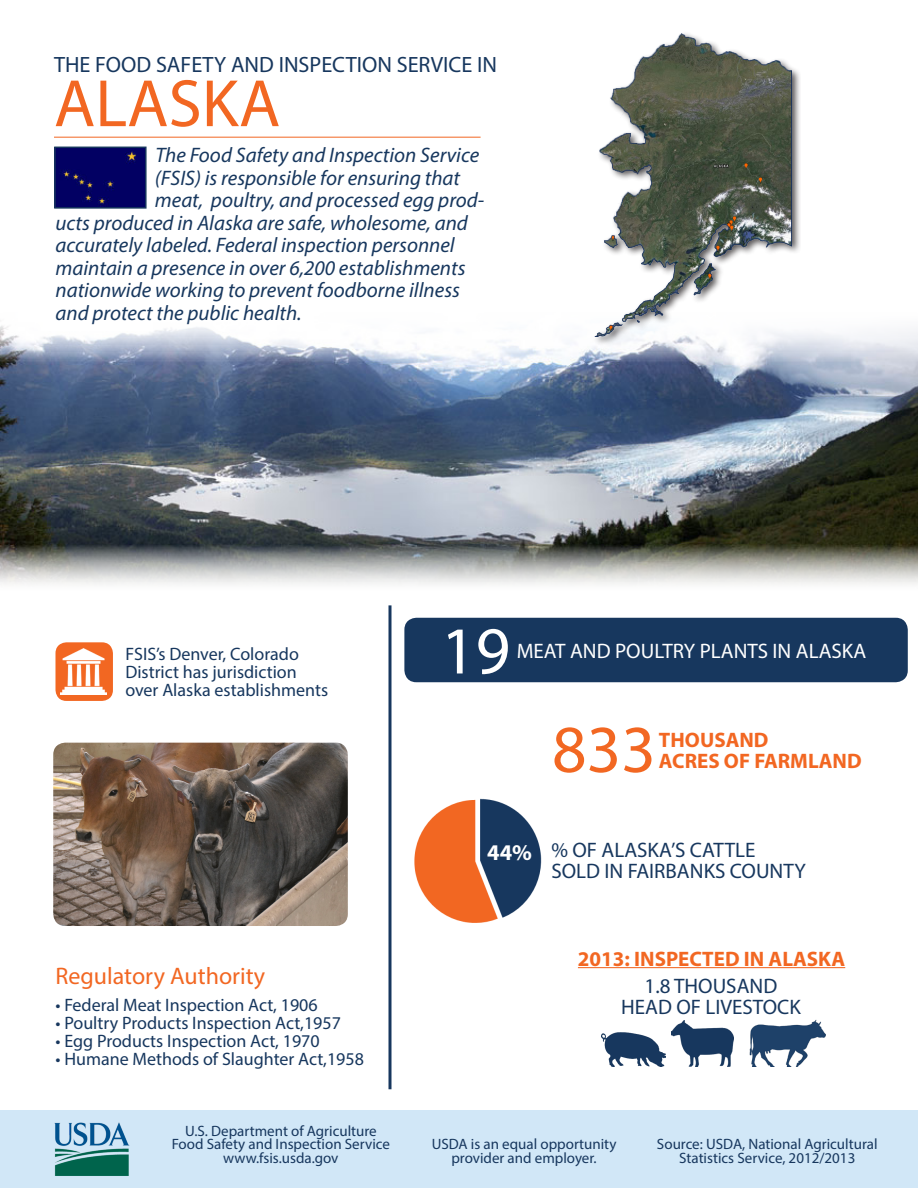
<style>
.page{position:relative;width:918px;height:1188px;background:#fff}
.page>*{position:absolute;margin:0;border:0;box-sizing:border-box;transform-origin:0 0}
.t1{font:67.5px "Myriad Pro";color:#f26722}
.t2{font:67.5px "Myriad Pro";color:#fff}
.t3{font:24px "Myriad Pro";color:#f26722}
.t4{font:22.2px "Myriad Pro";color:#17375e}
.t5{font:italic 21px "Myriad Pro";color:#17375e}
.t6{font:700 21px/27.9px "Myriad Pro";color:#f26722;text-align:center}
.t7{font:21px/21px "Myriad Pro";color:#17375e}
.t8{font:21px "Myriad Pro";color:#fff}
.t9{font:18px/18px "Myriad Pro";color:#17375e}
.t10{font:15px/13.5px "Myriad Pro";color:#17375e;text-align:center}
.s1{font-weight:700;font-size:22.5px;color:#fff}
.s2{font-weight:400;color:#17375e}
</style>
<div class="page">
<img style="left:0;top:326px;width:918px;height:258px">
<div style="left:404px;top:618px;width:504px;height:64px;background:#17375e;border-radius:12px"></div>
<hr style="left:54px;top:137px;width:427px;height:1px;background:#f26722">
<svg style="left:388px;top:605px;width:4px;height:484px;background:#506886"></svg>
<hr style="left:578px;top:967px;width:267px;height:1px;background:#f26722">
<img style="left:414px;top:798px;width:128px;height:125px">
<div style="left:592px;top:30px;width:209px;height:316px;background:#231f20;opacity:.75"></div>
<img style="left:590px;top:32px;width:201px;height:304px">
<div style="left:55px;top:642px;width:58px;height:59px;background:#f26722;border-radius:11px"></div>
<img style="left:61px;top:649px;width:46px;height:46px">
<img style="left:53px;top:743px;width:295px;height:183px">
<img style="left:57px;top:150px;width:87px;height:56px">
<div style="left:54px;top:147px;width:93px;height:62px;border:2px solid #17375e"></div>
<img style="left:749px;top:1020px;width:76px;height:47px">
<img style="left:671px;top:1021px;width:62px;height:46px">
<img style="left:601px;top:1032px;width:65px;height:35px">
<div style="left:0;top:1111px;width:918px;height:77px;background:#d1e7f7"></div>
<img style="left:54px;top:1122px;width:75px;height:54px">
<p class="t4" style="left:54px;top:51px;width:445px">THE FOOD SAFETY AND INSPECTION SERVICE IN</p>
<h1 class="t1" style="left:54px;top:62px;width:228px">ALASKA</h1>
<p class="t5" style="left:155px;top:142px;width:325px">The Food Safety and Inspection Service</p>
<p class="t5" style="left:155px;top:165px;width:307px">(FSIS) is responsible for ensuring that</p>
<p class="t5" style="left:155px;top:187px;width:331px">meat, poultry, and processed egg prod-</p>
<p class="t5" style="left:56px;top:210px;width:414px">ucts produced in Alaska are safe, wholesome, and</p>
<p class="t5" style="left:56px;top:232px;width:401px">accurately labeled. Federal inspection personnel</p>
<p class="t5" style="left:56px;top:255px;width:412px">maintain a presence in over 6,200 establishments</p>
<p class="t5" style="left:56px;top:277px;width:406px">nationwide working to prevent foodborne illness</p>
<p class="t5" style="left:56px;top:300px;width:248px">and protect the public health.</p>
<p class="t9" style="left:125px;top:644px;width:204px">FSIS’s Denver, Colorado<br>District has jurisdiction over Alaska establishments</p>
<p class="t2" style="left:441px;top:609px;width:71px">19</p>
<p class="t8" style="left:517px;top:638px;width:351px">MEAT AND POULTRY PLANTS IN ALASKA</p>
<h1 class="t1" style="left:552px;top:708px;width:105px">833</h1>
<p class="t6" style="left:659px;top:725px;width:111px">THOUSAND</p>
<p class="t6" style="left:659px;top:746px;width:204px">ACRES OF FARMLAND</p>
<p class="t3" style="left:56px;top:961px;width:211px">Regulatory Authority</p>
<p class="t9" style="left:56px;top:995px;width:264px">• Federal Meat Inspection Act, 1906</p>
<p class="t9" style="left:56px;top:1013px;width:287px">• Poultry Products Inspection Act,1957</p>
<p class="t9" style="left:56px;top:1031px;width:266px">• Egg Products Inspection Act, 1970</p>
<p class="t9" style="left:56px;top:1049px;width:310px">• Humane Methods of Slaughter Act,1958</p>
<p class="t10" style="left:172px;top:1124px;width:220px">U.S. Department of Agriculture<br>Food Safety and Inspection Service www.fsis.usda.gov</p>
<p class="t7" style="left:551px;top:839px;width:256px;text-indent:-64px"><span class="s1">44%</span> % OF ALASKA’S CATTLE<br>SOLD IN FAIRBANKS COUNTY</p>
<p class="t6" style="left:578px;top:944px;width:269px">2013: INSPECTED IN ALASKA<br><span class="s2">1.8 THOUSAND</span></p>
<p class="t7" style="left:621px;top:997px;width:181px">HEAD OF LIVESTOCK</p>
<p class="t10" style="left:432px;top:1137px;width:186px">USDA is an equal opportunity provider and employer.</p>
<p class="t10" style="left:657px;top:1137px;width:222px">Source: USDA, National Agricultural<br>Statistics Service, 2012/2013</p>
</div>
